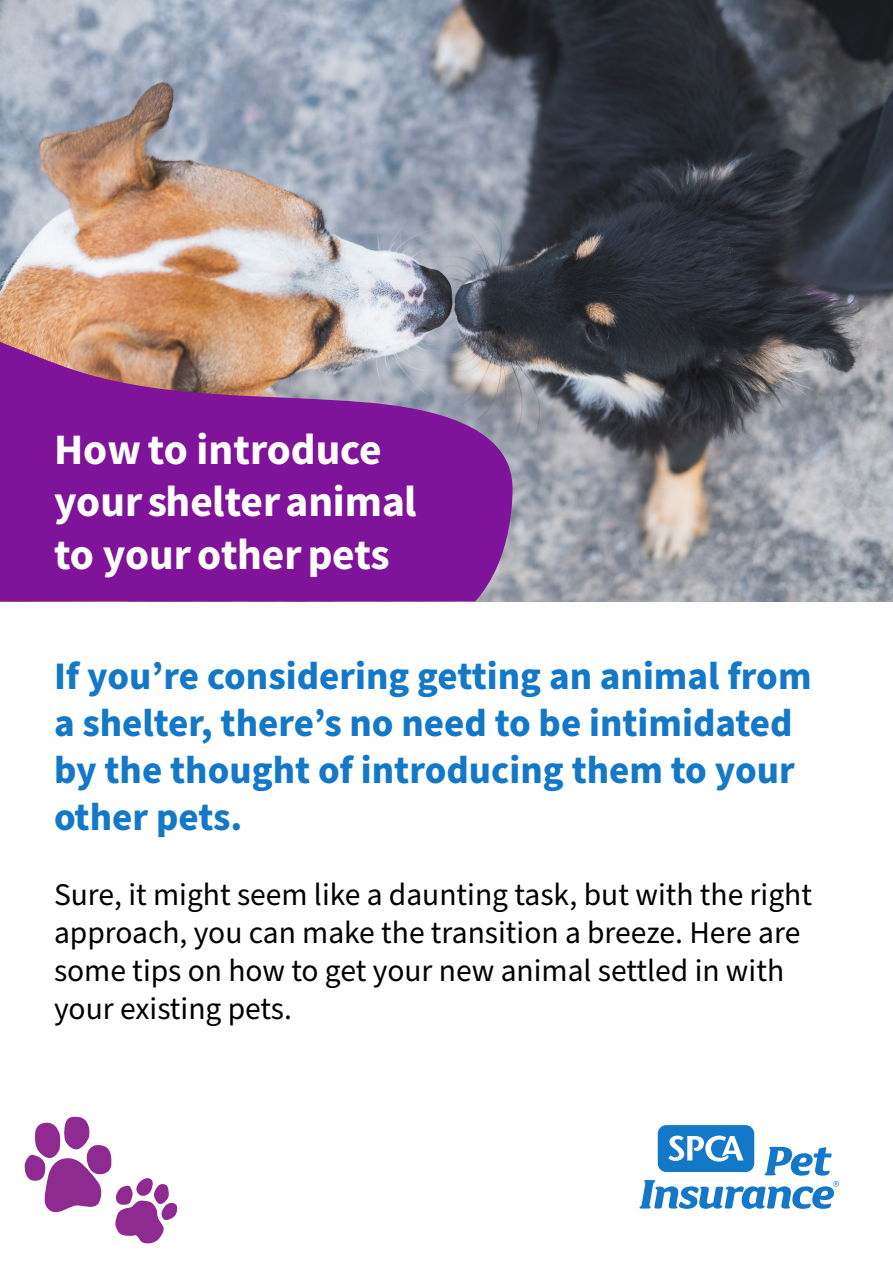
<style>
.page{position:relative;width:893px;height:1263px;background:#fff}
.page>*{position:absolute;margin:0;border:0;box-sizing:border-box;transform-origin:0 0}
.t1{font:43.5px/52.2px "Source Sans Variable";color:#fff}
.t2{font:700 39px/46.8px "Source Sans Pro";color:#1278c7}
.t3{font:31.5px/37.8px "Source Sans Pro";color:#000}
</style>
<div class="page">
<svg style="left:24px;top:1116px;width:154px;height:128px"></svg>
<img style="left:0;top:0;width:893px;height:601px">
<svg style="left:0;top:342px;width:514px;height:259px;background:#893198"></svg>
<svg style="left:639px;top:1125px;width:200px;height:84px"></svg>
<h1 class="t1" style="left:54px;top:424px;width:364px">How to introduce your shelter animal to your other pets</h1>
<p class="t2" style="left:54px;top:654px;width:759px">If you’re considering getting an animal from a shelter, there’s no need to be intimidated by the thought of introducing them to your other pets.</p>
<p class="t3" style="left:54px;top:877px;width:760px">Sure, it might seem like a daunting task, but with the right approach, you can make the transition a breeze. Here are some tips on how to get your new animal settled in with your existing pets.</p>
</div>
